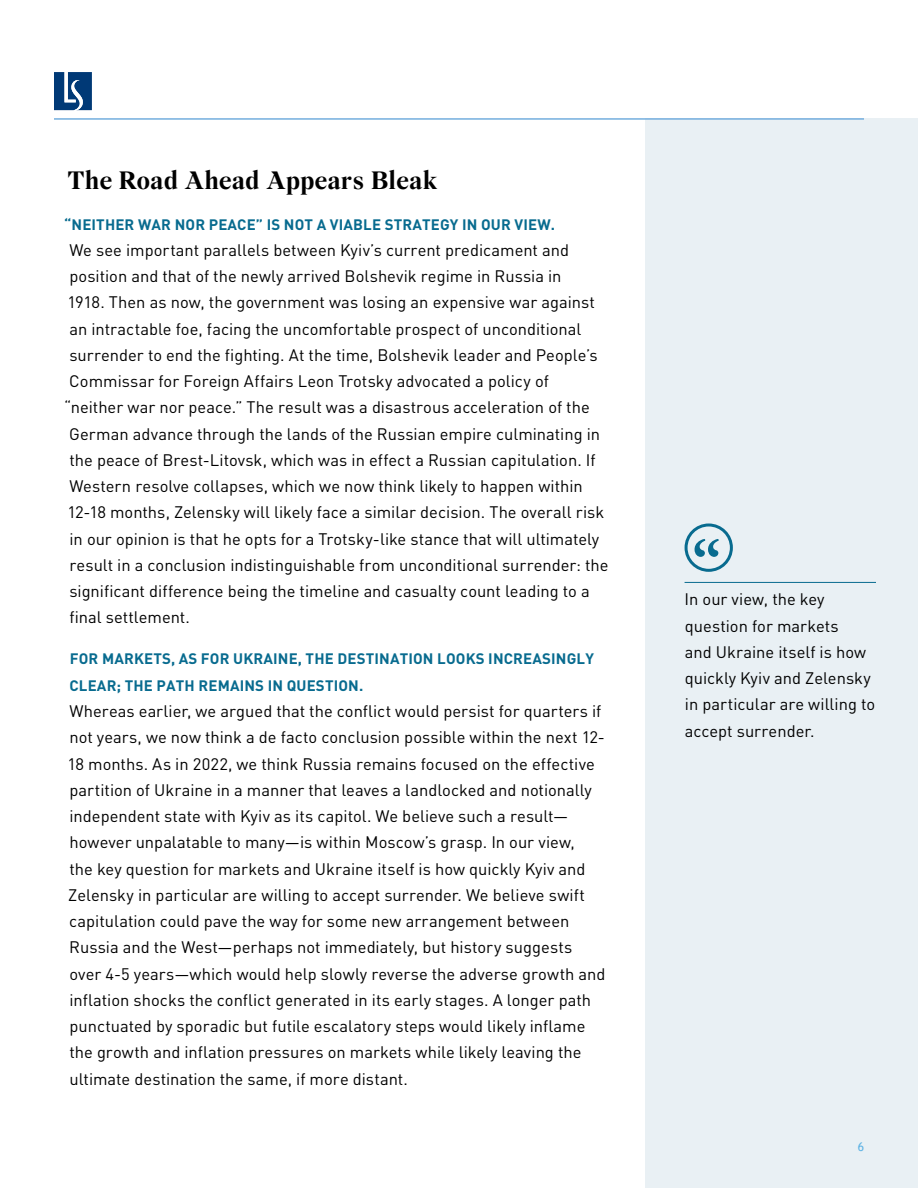
<style>
.page{position:relative;width:918px;height:1188px;background:#fff}
.page>*{position:absolute;margin:0;border:0;box-sizing:border-box;transform-origin:0 0}
.t1{font:700 61.5px "Adobe Garamond Pro";color:#086b8f}
.t2{font:700 27px "Wremena";letter-spacing:.015em;color:#000}
.t3{font:16.5px/26.2px "DINOT";color:#000}
.t4{font:700 15px/27px "DINOT";letter-spacing:.01em;color:#086b8f}
.t5{font:12px "Trebuchet MS";color:#5fb3e4}
</style>
<div class="page">
<div style="left:645px;top:118px;width:273px;height:1070px;background:#e9f0f4"></div>
<div style="left:685px;top:524px;width:48px;height:48px;border:3px solid #086b8f;border-radius:50%"></div>
<hr style="left:685px;top:582px;width:191px;height:1px;background:#086b8f">
<hr style="left:54px;top:118px;width:810px;height:2px;background:#73aede">
<svg style="left:54px;top:72px;width:38px;height:38px"></svg>
<h2 class="t2" style="left:67px;top:165px;width:372px">The Road Ahead Appears Bleak</h2>
<p class="t4" style="left:64px;top:210px;width:492px">“NEITHER WAR NOR PEACE” IS NOT A VIABLE STRATEGY IN OUR VIEW.</p>
<p class="t3" style="left:69px;top:237px;width:501px">We see important parallels between Kyiv’s current predicament and</p>
<p class="t3" style="left:69px;top:263px;width:494px">position and that of the newly arrived Bolshevik regime in Russia in</p>
<p class="t3" style="left:67px;top:289px;width:529px">1918. Then as now, the government was losing an expensive war against</p>
<p class="t3" style="left:70px;top:315px;width:513px">an intractable foe, facing the uncomfortable prospect of unconditional</p>
<p class="t3" style="left:69px;top:342px;width:530px">surrender to end the fighting. At the time, Bolshevik leader and People’s</p>
<p class="t3" style="left:69px;top:368px;width:481px">Commissar for Foreign Affairs Leon Trotsky advocated a policy of</p>
<p class="t3" style="left:64px;top:394px;width:527px">“neither war nor peace.” The result was a disastrous acceleration of the</p>
<p class="t3" style="left:69px;top:420px;width:532px">German advance through the lands of the Russian empire culminating in</p>
<p class="t3" style="left:69px;top:447px;width:528px">the peace of Brest-Litovsk, which was in effect a Russian capitulation. If</p>
<p class="t3" style="left:69px;top:473px;width:515px">Western resolve collapses, which we now think likely to happen within</p>
<p class="t3" style="left:67px;top:499px;width:538px">12-18 months, Zelensky will likely face a similar decision. The overall risk</p>
<p class="t3" style="left:70px;top:525px;width:531px">in our opinion is that he opts for a Trotsky-like stance that will ultimately</p>
<p class="t3" style="left:69px;top:552px;width:541px">result in a conclusion indistinguishable from unconditional surrender: the</p>
<p class="t3" style="left:69px;top:578px;width:522px">significant difference being the timeline and casualty count leading to a</p>
<p class="t3" style="left:69px;top:604px;width:122px">final settlement.</p>
<p class="t4" style="left:70px;top:645px;width:526px">FOR MARKETS, AS FOR UKRAINE, THE DESTINATION LOOKS INCREASINGLY<br>CLEAR; THE PATH REMAINS IN QUESTION.</p>
<p class="t3" style="left:67px;top:698px;width:540px">Whereas earlier, we argued that the conflict would persist for quarters if not years, we now think a de facto conclusion possible within the next 12- 18 months. As in 2022, we think Russia remains focused on the effective partition of Ukraine in a manner that leaves a landlocked and notionally independent state with Kyiv as its capitol. We believe such a result— however unpalatable to many—is within Moscow’s grasp. In our view,<br>the key question for markets and Ukraine itself is how quickly Kyiv and Zelensky in particular are willing to accept surrender. We believe swift capitulation could pave the way for some new arrangement between Russia and the West—perhaps not immediately, but history suggests over 4-5 years—which would help slowly reverse the adverse growth and inflation shocks the conflict generated in its early stages. A longer path punctuated by sporadic but futile escalatory steps would likely inflame the growth and inflation pressures on markets while likely leaving the ultimate destination the same, if more distant.</p>
<h1 class="t1" style="left:692px;top:527px;width:31px">“</h1>
<p class="t3" style="left:685px;top:586px;width:192px">In our view, the key question for markets<br>and Ukraine itself is how quickly Kyiv and Zelensky in particular are willing to accept surrender.</p>
<p class="t5" style="left:858px;top:1140px;width:8px">6</p>
</div>
